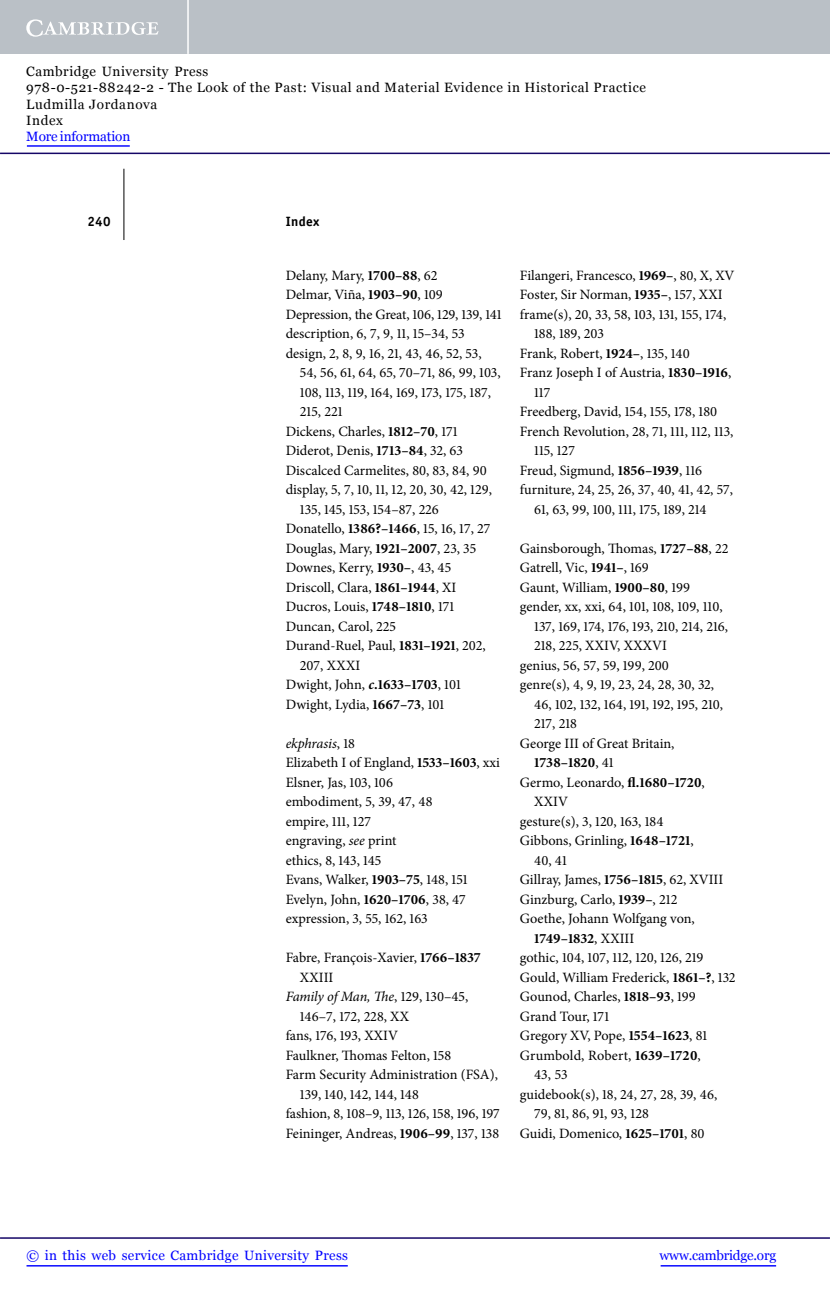
<style>
.page{position:relative;width:830px;height:1289px;background:#fff}
.page>*{position:absolute;margin:0;border:0;box-sizing:border-box;transform-origin:0 0}
.t1{font:14.25px/19.5px "Minion Pro";color:#000}
.t2{font:italic 14.25px "Minion Pro";letter-spacing:-.015em;color:#000}
.t3{font:700 14.25px "Minion Pro";letter-spacing:-.005em;color:#000}
.t4{font:13.5px/16.2px "Georgia";letter-spacing:.045em;color:#000}
.t5{font:13.5px "Georgia";letter-spacing:.025em;color:#00f}
.t6{font:13.5px "Georgia";letter-spacing:-.015em;color:#00f}
.t7{font:13.5px "Georgia";letter-spacing:-.01em;color:#00f}
.t8{font:700 13.5px "Officina Sans";letter-spacing:.025em;color:#000}
.s1{font-weight:700}
.s2{font-weight:700;font-style:italic}
.s3{font-style:italic}
.s4{font-style:normal}
.s5{font-weight:400}
</style>
<div class="page">
<hr style="left:123px;top:169px;width:1px;height:71px;background:#000">
<div style="left:0;top:0;width:829px;height:54px;background:#bac0c6"></div>
<svg style="left:26px;top:19px;width:132px;height:18px"></svg>
<hr style="left:187px;top:0;width:2px;height:54px;background:#fff">
<hr style="left:0;top:153px;width:829px;height:1px;background:#150666">
<hr style="left:27px;top:145px;width:103px;height:2px;background:#00f">
<hr style="left:660px;top:1265px;width:115px;height:1px;background:#00f">
<hr style="left:0;top:1237px;width:829px;height:2px;background:#150666">
<hr style="left:26px;top:1265px;width:321px;height:1px;background:#00f">
<p class="t4" style="left:26px;top:64px;width:621px">Cambridge University Press<br>978-0-521-88242-2 - The Look of the Past: Visual and Material Evidence in Historical Practice Ludmilla Jordanova<br>Index</p>
<p class="t7" style="left:26px;top:128px;width:105px">More information</p>
<p class="t8" style="left:87px;top:217px;width:25px">240</p>
<p class="t8" style="left:285px;top:217px;width:35px">Index</p>
<p class="t1" style="left:285px;top:267px;width:217px">Delany, Mary, <span class="s1">1700–88</span> , 62<br>Delmar, Vi ñ a, <span class="s1">1903–90</span> , 109<br>Depression, the Great, 106 , 129 , 139 , 141 description, 6 , 7 , 9 , 11 , 15–34 , 53 design, 2 , 8 , 9 , 16 , 21 , 43 , 46 , 52 , 53 ,</p>
<p class="t1" style="left:300px;top:364px;width:202px">54 , 56 , 61 , 64 , 65 , 70–71 , 86 , 99 , 103 ,</p>
<p class="t1" style="left:300px;top:384px;width:192px">108 , 113 , 119 , 164 , 169 , 173 , 175 , 187 ,</p>
<p class="t1" style="left:300px;top:403px;width:44px">215 , 221</p>
<p class="t1" style="left:285px;top:423px;width:173px">Dickens, Charles, <span class="s1">1812–70</span> , 171</p>
<p class="t1" style="left:285px;top:442px;width:179px">Diderot, Denis, <span class="s1">1713–84</span> , 32 , 63</p>
<p class="t1" style="left:285px;top:462px;width:202px">Discalced Carmelites, 80 , 83 , 84 , 90</p>
<p class="t1" style="left:285px;top:481px;width:208px">display, 5 , 7 , 10 , 11 , 12 , 20 , 30 , 42 , 129 ,</p>
<p class="t1" style="left:300px;top:501px;width:140px">135 , 145 , 153 , 154–87 , 226</p>
<p class="t1" style="left:285px;top:520px;width:206px">Donatello, <span class="s1">1386?–1466</span> , 15 , 16 , 17 , 27</p>
<p class="t1" style="left:285px;top:540px;width:192px">Douglas, Mary, <span class="s1">1921–2007</span> , 23 , 35</p>
<p class="t1" style="left:285px;top:559px;width:167px">Downes, Kerry, <span class="s1">1930–</span> , 43 , 45</p>
<p class="t1" style="left:285px;top:579px;width:172px">Driscoll, Clara, <span class="s1">1861–1944</span> , XI</p>
<p class="t1" style="left:285px;top:598px;width:170px">Ducros, Louis, <span class="s1">1748–1810</span> , 171</p>
<p class="t1" style="left:285px;top:618px;width:112px">Duncan, Carol, 225</p>
<p class="t1" style="left:285px;top:637px;width:201px">Durand-Ruel, Paul, <span class="s1">1831–1921</span> , 202 ,</p>
<p class="t1" style="left:300px;top:657px;width:62px">207 , XXXI</p>
<p class="t1" style="left:285px;top:676px;width:177px">Dwight, John, <span class="s2">c</span><span class="s1">.1633–1703</span> , 101</p>
<p class="t1" style="left:285px;top:696px;width:160px">Dwight, Lydia, <span class="s1">1667–73</span> , 101</p>
<p class="t1" style="left:285px;top:735px;width:216px"><span class="s3">ekphrasis</span> , 18<br>Elizabeth I of England, <span class="s1">1533–1603</span> , xxi<br>Elsner, Jas, 103 , 106<br>embodiment, 5 , 39 , 47 , 48<br>empire, 111 , 127<br>engraving, <span class="s3">see</span> print<br>ethics, 8 , 143 , 145<br>Evans, Walker, <span class="s1">1903–75</span> , 148 , 151<br>Evelyn, John, <span class="s1">1620–1706</span> , 38 , 47 expression, 3 , 55 , 162 , 163</p>
<p class="t1" style="left:285px;top:949px;width:197px">Fabre, Fran ç ois-Xavier, <span class="s1">1766–1837</span></p>
<p class="t1" style="left:300px;top:969px;width:35px">XXIII</p>
<p class="t2" style="left:285px;top:991px;width:184px">Family of Man, The <span class="s4">, 129 , 130–45 ,</span></p>
<p class="t1" style="left:300px;top:1008px;width:111px">146–7 , 172 , 228 , XX</p>
<p class="t1" style="left:285px;top:1027px;width:114px">fans, 176 , 193 , XXIV</p>
<p class="t1" style="left:285px;top:1047px;width:167px">Faulkner, Thomas Felton , 158</p>
<p class="t1" style="left:285px;top:1066px;width:214px">Farm Security Administration (FSA),</p>
<p class="t1" style="left:300px;top:1086px;width:120px">139 , 140 , 142 , 144 , 148</p>
<p class="t1" style="left:285px;top:1105px;width:215px">fashion, 8 , 108–9 , 113 , 126 , 158 , 196 , 197</p>
<p class="t1" style="left:285px;top:1125px;width:215px">Feininger, Andreas, <span class="s1">1906–99</span> , 137 , 138</p>
<p class="t1" style="left:519px;top:267px;width:216px">Filangeri, Francesco, <span class="s1">1969–</span> , 80 , X , XV</p>
<p class="t1" style="left:519px;top:286px;width:204px">Foster, Sir Norman, <span class="s1">1935–</span> , 157 , XXI</p>
<p class="t1" style="left:519px;top:306px;width:208px">frame(s), 20 , 33 , 58 , 103 , 131 , 155 , 174 ,</p>
<p class="t1" style="left:534px;top:325px;width:71px">188 , 189 , 203</p>
<p class="t1" style="left:519px;top:345px;width:171px">Frank, Robert, <span class="s1">1924–</span> , 135 , 140</p>
<p class="t1" style="left:519px;top:364px;width:213px">Franz Joseph I of Austria, <span class="s1">1830–1916</span> ,</p>
<p class="t1" style="left:534px;top:384px;width:18px">117</p>
<p class="t1" style="left:519px;top:403px;width:199px">Freedberg, David, 154 , 155 , 178 , 180</p>
<p class="t1" style="left:519px;top:423px;width:215px">French Revolution, 28 , 71 , 111 , 112 , 113 ,</p>
<p class="t1" style="left:534px;top:442px;width:42px">115 , 127</p>
<p class="t1" style="left:519px;top:462px;width:184px">Freud, Sigmund, <span class="s1">1856–1939</span> , 116</p>
<p class="t1" style="left:519px;top:481px;width:215px">furniture, 24 , 25 , 26 , 37 , 40 , 41 , 42 , 57 ,</p>
<p class="t1" style="left:534px;top:501px;width:174px">61 , 63 , 99 , 100 , 111 , 175 , 189 , 214</p>
<p class="t1" style="left:519px;top:540px;width:210px">Gainsborough, Thomas, <span class="s1">1727–88</span> , 22</p>
<p class="t1" style="left:519px;top:559px;width:130px">Gatrell, Vic, <span class="s1">1941–</span> , 169</p>
<p class="t1" style="left:519px;top:579px;width:171px">Gaunt, William, <span class="s1">1900–80</span> , 199</p>
<p class="t1" style="left:519px;top:598px;width:204px">gender, xx , xxi , 64 , 101 , 108 , 109 , 110 ,</p>
<p class="t1" style="left:534px;top:618px;width:195px">137 , 169 , 174 , 176 , 193 , 210 , 214 , 216 ,</p>
<p class="t1" style="left:534px;top:637px;width:134px">218 , 225 , XXIV , XXXVI</p>
<p class="t1" style="left:519px;top:657px;width:150px">genius, 56 , 57 , 59 , 199 , 200</p>
<p class="t1" style="left:519px;top:676px;width:196px">genre(s), 4 , 9 , 19 , 23 , 24 , 28 , 30 , 32 ,</p>
<p class="t1" style="left:534px;top:696px;width:190px">46 , 102 , 132 , 164 , 191 , 192 , 195 , 210 ,</p>
<p class="t1" style="left:534px;top:715px;width:44px">217 , 218</p>
<p class="t1" style="left:519px;top:735px;width:156px">George III of Great Britain,</p>
<p class="t3" style="left:534px;top:757px;width:81px">1738–1820 <span class="s5">, 41</span></p>
<p class="t1" style="left:519px;top:774px;width:186px">Germo, Leonardo, <span class="s1">fl.1680–1720</span> ,</p>
<p class="t1" style="left:534px;top:793px;width:35px">XXIV</p>
<p class="t1" style="left:519px;top:813px;width:145px">gesture(s), 3 , 120 , 163 , 184</p>
<p class="t1" style="left:519px;top:832px;width:175px">Gibbons, Grinling, <span class="s1">1648–1721</span> ,</p>
<p class="t1" style="left:534px;top:852px;width:34px">40 , 41</p>
<p class="t1" style="left:519px;top:871px;width:205px">Gillray, James, <span class="s1">1756–1815</span> , 62 , XVIII</p>
<p class="t1" style="left:519px;top:891px;width:159px">Ginzburg, Carlo, <span class="s1">1939–</span> , 212</p>
<p class="t1" style="left:519px;top:910px;width:176px">Goethe, Johann Wolfgang von,</p>
<p class="t3" style="left:534px;top:933px;width:102px">1749–1832 <span class="s5">, XXIII</span></p>
<p class="t1" style="left:519px;top:949px;width:185px">gothic, 104 , 107 , 112 , 120 , 126 , 219</p>
<p class="t1" style="left:519px;top:969px;width:217px">Gould, William Frederick, <span class="s1">1861–?</span> , 132</p>
<p class="t1" style="left:519px;top:988px;width:177px">Gounod, Charles, <span class="s1">1818–93</span> , 199</p>
<p class="t1" style="left:519px;top:1008px;width:91px">Grand Tour, 171</p>
<p class="t1" style="left:519px;top:1027px;width:189px">Gregory XV, Pope, <span class="s1">1554–1623</span> , 81</p>
<p class="t1" style="left:519px;top:1047px;width:182px">Grumbold, Robert, <span class="s1">1639–1720</span> ,</p>
<p class="t1" style="left:534px;top:1066px;width:35px">43 , 53</p>
<p class="t1" style="left:519px;top:1086px;width:199px">guidebook(s), 18 , 24 , 27 , 28 , 39 , 46 ,</p>
<p class="t1" style="left:534px;top:1105px;width:116px">79 , 81 , 86 , 91 , 93 , 128</p>
<p class="t1" style="left:519px;top:1125px;width:186px">Guidi, Domenico, <span class="s1">1625–1701</span> , 80</p>
<p class="t5" style="left:26px;top:1247px;width:323px">© in this web service Cambridge University Press</p>
<p class="t6" style="left:659px;top:1247px;width:118px">www.cambridge.org</p>
</div>
